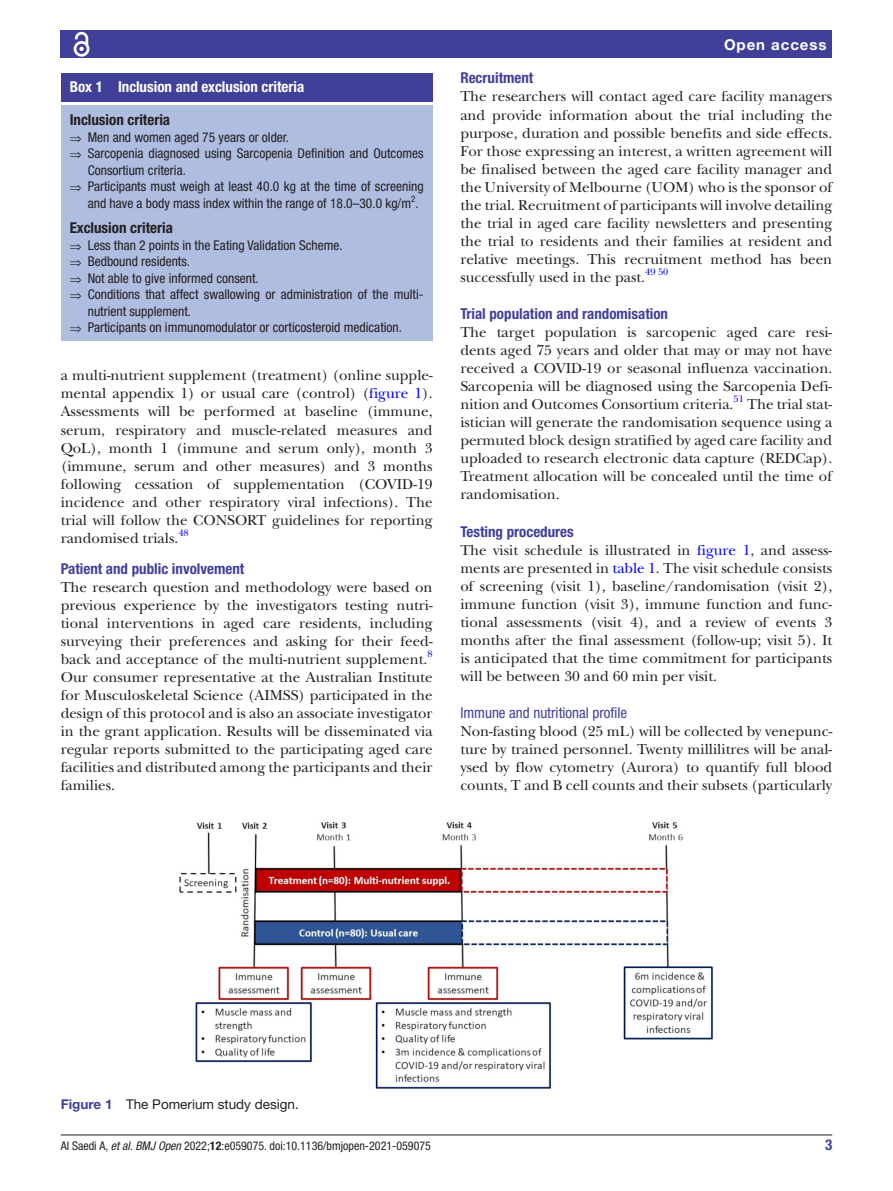
<style>
.page{position:relative;width:893px;height:1191px;background:#fff}
.page>*{position:absolute;margin:0;border:0;box-sizing:border-box;transform-origin:0 0}
.t1{font:15px/18px "New Baskerville";color:#231f20;text-align:justify}
.t2{font:700 condensed 15px "Helvetica Neue LT Std";color:#414099}
.t3{font:700 condensed 15px "Helvetica Neue LT Std";color:#231f20}
.t4{font:700 condensed 15px "Helvetica Neue LT Std";color:#fff}
.t5{font:condensed 15px "Helvetica Neue LT Std";color:#414099}
.t6{font:700 15px "Helvetica Neue LT Std";letter-spacing:.065em;color:#fff}
.t7{font:condensed 13.5px "Helvetica Neue LT Std";color:#231f20}
.t8{font:13.5px "Helvetica Neue LT Std";color:#231f20}
.t9{font:condensed 12px "Helvetica Neue LT Std";color:#231f20}
.t10{font:9.9px "New Baskerville";color:#00f}
.s1{color:#00f}
.s2{font-weight:700;color:#414099}
.s3{font-style:italic}
.s4{font-weight:700}
</style>
<div class="page">
<hr style="left:61px;top:1134px;width:771px;height:1px;background:#231f20">
<div style="left:61px;top:31px;width:771px;height:27px;background:#414099"></div>
<svg style="left:73px;top:31px;width:17px;height:26px"></svg>
<div style="left:61px;top:73px;width:372px;height:28px;background:#414099"></div>
<div style="left:61px;top:106px;width:372px;height:235px;background:#afbde1"></div>
<img style="left:179px;top:821px;width:535px;height:268px">
<p class="t4" style="left:70px;top:78px;width:236px">Box 1 Inclusion and exclusion criteria</p>
<p class="t3" style="left:70px;top:111px;width:102px">Inclusion criteria</p>
<p class="t7" style="left:70px;top:129px;width:221px">⇒ Men and women aged 75 years or older.</p>
<p class="t7" style="left:70px;top:146px;width:355px">⇒ Sarcopenia diagnosed using Sarcopenia Definition and Outcomes</p>
<p class="t7" style="left:88px;top:162px;width:100px">Consortium criteria.</p>
<p class="t7" style="left:70px;top:179px;width:355px">⇒ Participants must weigh at least 40.0 kg at the time of screening</p>
<p class="t7" style="left:88px;top:195px;width:332px">and have a body mass index within the range of 18.0–30.0 kg/m<sup>2</sup>.</p>
<p class="t3" style="left:70px;top:219px;width:105px">Exclusion criteria</p>
<p class="t7" style="left:70px;top:237px;width:275px">⇒ Less than 2 points in the Eating Validation Scheme.</p>
<p class="t7" style="left:70px;top:254px;width:122px">⇒ Bedbound residents.</p>
<p class="t7" style="left:70px;top:270px;width:191px">⇒ Not able to give informed consent.</p>
<p class="t7" style="left:70px;top:287px;width:355px">⇒ Conditions that affect swallowing or administration of the multi-</p>
<p class="t7" style="left:88px;top:303px;width:105px">nutrient supplement.</p>
<p class="t7" style="left:70px;top:320px;width:334px">⇒ Participants on immunomodulator or corticosteroid medication.</p>
<p class="t1" style="left:61px;top:367px;width:373px">a multi-nutrient supplement (treatment) (online supple&shy;mental appendix 1) or usual care (control) (<span class="s1">figure 1</span>).<br>Assessments will be performed at baseline (immune, serum, respiratory and muscle-related measures and QoL), month 1 (immune and serum only), month 3 (immune, serum and other measures) and 3 months following cessation of supplementation (COVID-19 incidence and other respiratory viral infections). The trial will follow the CONSORT guidelines for reporting randomised trials.</p>
<p class="t10" style="left:178px;top:527px;width:12px">48</p>
<p class="t2" style="left:61px;top:559px;width:185px">Patient and public involvement</p>
<p class="t1" style="left:61px;top:578px;width:373px">The research question and methodology were based on previous experience by the investigators testing nutri&shy;tional interventions in aged care residents, including surveying their preferences and asking for their feed&shy;back and acceptance of the multi-nutrient supplement.</p>
<p class="t10" style="left:427px;top:648px;width:7px">8</p>
<p class="t1" style="left:61px;top:668px;width:373px">Our consumer representative at the Australian Institute for Musculoskeletal Science (AIMSS) participated in the design of this protocol and is also an associate investigator in the grant application. Results will be disseminated via regular reports submitted to the participating aged care facilities and distributed among the participants and their families.</p>
<p class="t6" style="left:724px;top:35px;width:104px">Open access</p>
<p class="t2" style="left:460px;top:69px;width:75px">Recruitment</p>
<p class="t1" style="left:460px;top:88px;width:373px">The researchers will contact aged care facility managers and provide information about the trial including the purpose, duration and possible benefits and side effects.<br>For those expressing an interest, a written agreement will be finalised between the aged care facility manager and the University of Melbourne (UOM) who is the sponsor of the trial. Recruitment of participants will involve detailing the trial in aged care facility newsletters and presenting the trial to residents and their families at resident and relative meetings. This recruitment method has been successfully used in the past.<sup>49</sup> <sup>50</sup></p>
<p class="t2" style="left:460px;top:305px;width:209px">Trial population and randomisation</p>
<p class="t1" style="left:460px;top:323px;width:373px">The target population is sarcopenic aged care resi&shy;dents aged 75 years and older that may or may not have received a COVID-19 or seasonal influenza vaccination.<br>Sarcopenia will be diagnosed using the Sarcopenia Defi&shy;nition and Outcomes Consortium criteria.</p>
<p class="t10" style="left:733px;top:393px;width:12px">51</p>
<p class="t1" style="left:460px;top:395px;width:373px;text-indent:287px">The trial stat&shy;istician will generate the randomisation sequence using a permuted block design stratified by aged care facility and uploaded to research electronic data capture (REDCap).<br>Treatment allocation will be concealed until the time of randomisation.</p>
<p class="t2" style="left:460px;top:522px;width:115px">Testing procedures</p>
<p class="t1" style="left:460px;top:541px;width:373px">The visit schedule is illustrated in <span class="s1">figure 1</span>, and assess&shy;ments are presented in <span class="s1">table 1</span>. The visit schedule consists of screening (visit 1), baseline/randomisation (visit 2), immune function (visit 3), immune function and func&shy;tional assessments (visit 4), and a review of events 3 months after the final assessment (follow-up; visit 5). It is anticipated that the time commitment for participants will be between 30 and 60 min per visit.</p>
<p class="t5" style="left:460px;top:704px;width:168px">Immune and nutritional profile</p>
<p class="t1" style="left:460px;top:722px;width:373px">Non-fasting blood (25 mL) will be collected by venepunc&shy;ture by trained personnel. Twenty millilitres will be anal&shy;ysed by flow cytometry (Aurora) to quantify full blood counts, T and B cell counts and their subsets (particularly</p>
<p class="t8" style="left:61px;top:1096px;width:240px"><span class="s2">Figure 1</span> The Pomerium study design.</p>
<p class="t9" style="left:61px;top:1138px;width:372px">Al Saedi A, <span class="s3">et al</span>. <span class="s3">BMJ Open</span> 2022;<span class="s4">12</span>:e059075. doi:10.1136/bmjopen-2021-059075</p>
<p class="t2" style="left:825px;top:1135px;width:9px">3</p>
</div>
